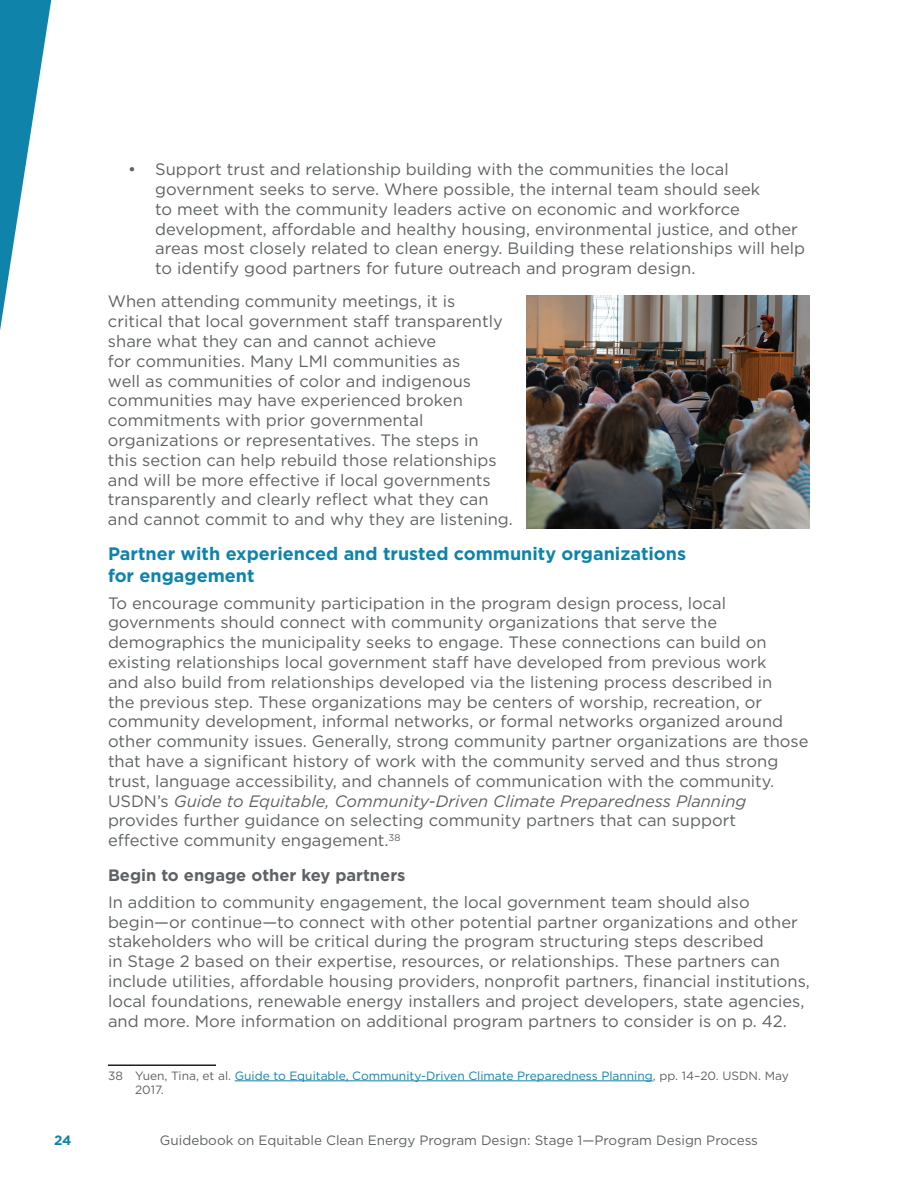
<style>
.page{position:relative;width:918px;height:1188px;background:#fff}
.page>*{position:absolute;margin:0;border:0;box-sizing:border-box;transform-origin:0 0}
.t1{font:700 18px/21.6px "Gotham";color:#0f83a9}
.t2{font:16.5px/19.8px "Gotham";color:#5e6264}
.t3{font:700 16.5px "Gotham";color:#5e6264}
.t4{font:13.5px "Gotham";color:#5e6264}
.t5{font:700 13.5px "Gotham";color:#0f83a9}
.t6{font:12px/14.4px "Gotham";color:#0f83a9}
.s1{font-style:italic}
.s2{color:#5e6264}
</style>
<div class="page">
<svg style="left:0;top:0;width:52px;height:330px"></svg>
<hr style="left:235px;top:1081px;width:418px;height:1px;background:#0f83a9">
<hr style="left:108px;top:1064px;width:108px;height:2px;background:#231f20">
<img style="left:526px;top:296px;width:284px;height:233px">
<p class="t2" style="left:155px;top:159px;width:651px;text-indent:-27px">• Support trust and relationship building with the communities the local government seeks to serve. Where possible, the internal team should seek<br>to meet with the community leaders active on economic and workforce development, afordable and healthy housing, environmental justice, and other areas most closely related to clean energy. Building these relationships will help to identify good partners for future outreach and program design.</p>
<p class="t2" style="left:108px;top:291px;width:406px">When attending community meetings, it is critical that local government staf transparently share what they can and cannot achieve<br>for communities. Many LMI communities as<br>well as communities of color and indigenous communities may have experienced broken commitments with prior governmental organizations or representatives. The steps in<br>this section can help rebuild those relationships and will be more efective if local governments transparently and clearly refect what they can and cannot commit to and why they are listening.</p>
<h2 class="t1" style="left:108px;top:543px;width:580px">Partner with experienced and trusted community organizations for engagement</h2>
<p class="t2" style="left:108px;top:592px;width:702px">To encourage community participation in the program design process, local governments should connect with community organizations that serve the demographics the municipality seeks to engage. These connections can build on existing relationships local government staf have developed from previous work<br>and also build from relationships developed via the listening process described in<br>the previous step. These organizations may be centers of worship, recreation, or community development, informal networks, or formal networks organized around other community issues. Generally, strong community partner organizations are those that have a signifcant history of work with the community served and thus strong trust, language accessibility, and channels of communication with the community.<br>USDN’s <span class="s1">Guide to Equitable, Community-Driven Climate Preparedness Planning </span>provides further guidance on selecting community partners that can support efective community engagement.<sup>38</sup></p>
<p class="t3" style="left:108px;top:864px;width:299px">Begin to engage other key partners</p>
<p class="t2" style="left:108px;top:892px;width:704px">In addition to community engagement, the local government team should also begin—or continue—to connect with other potential partner organizations and other stakeholders who will be critical during the program structuring steps described<br>in Stage 2 based on their expertise, resources, or relationships. These partners can include utilities, afordable housing providers, nonproft partners, fnancial institutions, local foundations, renewable energy installers and project developers, state agencies, and more. More information on additional program partners to consider is on p. 42.</p>
<p class="t6" style="left:135px;top:1068px;width:655px;text-indent:-27px"><span class="s2">38 Yuen, Tina, et al.</span> Guide to Equitable, Community-Driven Climate Preparedness Planning<span class="s2">, pp. 14–20. USDN. May<br>2017.</span></p>
<p class="t5" style="left:54px;top:1131px;width:19px">24</p>
<p class="t4" style="left:160px;top:1131px;width:600px">Guidebook on Equitable Clean Energy Program Design: Stage 1—Program Design Process</p>
</div>
